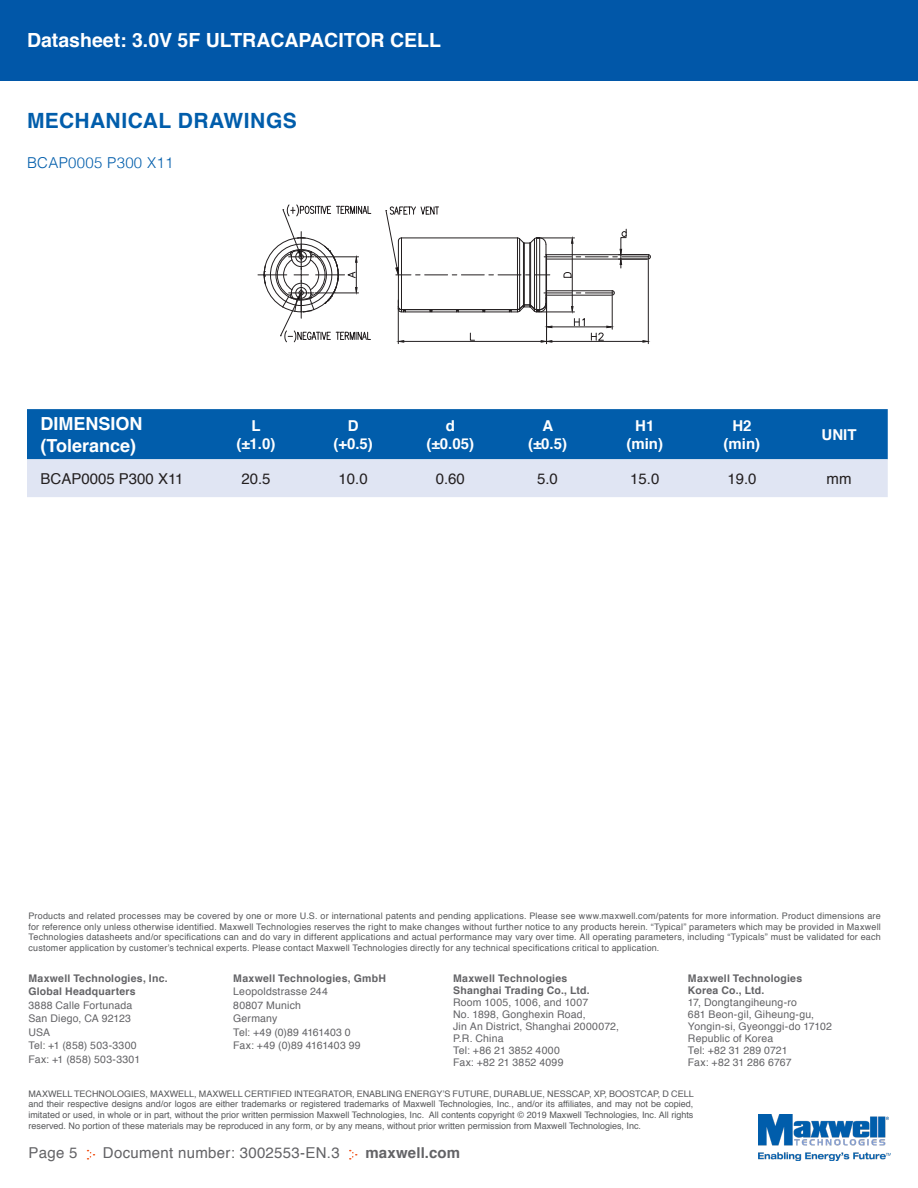
<style>
.page{position:relative;width:918px;height:1188px;background:#fff}
.page>*{position:absolute;margin:0;border:0;box-sizing:border-box;transform-origin:0 0}
.t1{font:700 21px "Helvetica";letter-spacing:.02em;color:#015dab}
.t2{font:700 19.5px "Helvetica";color:#fff}
.t3{font:700 18px "Helvetica";color:#fff}
.t4{font:700 15px "Helvetica";color:#fff}
.t5{font:15px "Helvetica";color:#231f20}
.t6{font:15px "Helvetica";letter-spacing:.02em;color:#636366}
.Subhead{font:300 15px "Helvetica";letter-spacing:.02em;color:#015dab}
.t7{font:700 15px "Helvetica";letter-spacing:.01em;color:#636366}
.t8{font:10.5px/12px "Helvetica";letter-spacing:.015em;color:#636366}
.t9{font:700 10.5px/12px "Helvetica";letter-spacing:.02em;color:#636366}
.t10{font:9px/10.8px "Helvetica";letter-spacing:.005em;color:#57585a;text-align:justify}
</style>
<div class="page">
<svg style="left:87px;top:1150px;width:8px;height:10px"></svg>
<svg style="left:349px;top:1150px;width:8px;height:10px"></svg>
<div style="left:0;top:0;width:918px;height:81px;background:#0157a8"></div>
<img style="left:758px;top:1115px;width:133px;height:46px">
<svg style="left:27px;top:409px;width:861px;height:88px;background:#6197ca"></svg>
<hr style="left:398px;top:241px;width:1px;height:66px;background:#231f20">
<hr style="left:546px;top:255px;width:1px;height:40px;background:#231f20">
<hr style="left:401px;top:238px;width:1px;height:72px;background:#231f20">
<hr style="left:517px;top:238px;width:1px;height:72px;background:#231f20">
<hr style="left:539px;top:238px;width:1px;height:72px;background:#231f20">
<hr style="left:536px;top:238px;width:1px;height:72px;background:#231f20">
<hr style="left:534px;top:239px;width:1px;height:70px;background:#231f20">
<hr style="left:519px;top:239px;width:1px;height:70px;background:#231f20">
<hr style="left:530px;top:243px;width:1px;height:62px;background:#231f20">
<hr style="left:523px;top:243px;width:1px;height:62px;background:#231f20">
<hr style="left:529px;top:243px;width:1px;height:62px;background:#231f20">
<hr style="left:524px;top:243px;width:1px;height:62px;background:#231f20">
<hr style="left:398px;top:308px;width:1px;height:36px;background:#231f20">
<hr style="left:546px;top:296px;width:1px;height:48px;background:#231f20">
<hr style="left:648px;top:260px;width:1px;height:84px;background:#231f20">
<hr style="left:551px;top:341px;width:93px;height:1px;background:#231f20">
<svg style="left:642px;top:340px;width:8px;height:3px"></svg>
<hr style="left:572px;top:242px;width:1px;height:65px;background:#231f20">
<svg style="left:396px;top:290px;width:219px;height:53px"></svg>
<svg style="left:258px;top:204px;width:114px;height:139px"></svg>
<svg style="left:385px;top:206px;width:266px;height:72px"></svg>
<h2 class="t2" style="left:27px;top:24px;width:415px">Datasheet: 3.0V 5F ULTRACAPACITOR CELL</h2>
<p class="t1" style="left:27px;top:103px;width:271px">MECHANICAL DRAWINGS</p>
<p class="Subhead" style="left:27px;top:150px;width:148px">BCAP0005 P300 X11</p>
<p class="t3" style="left:40px;top:409px;width:104px">DIMENSION</p>
<p class="t3" style="left:40px;top:431px;width:97px">(Tolerance)</p>
<p class="t4" style="left:252px;top:413px;width:11px">L</p>
<p class="t4" style="left:236px;top:431px;width:41px">(±1.0)</p>
<p class="t4" style="left:348px;top:413px;width:12px">D</p>
<p class="t4" style="left:333px;top:431px;width:41px">(+0.5)</p>
<p class="t4" style="left:446px;top:413px;width:11px">d</p>
<p class="t4" style="left:427px;top:431px;width:49px">(±0.05)</p>
<p class="t4" style="left:542px;top:413px;width:12px">A</p>
<p class="t4" style="left:528px;top:431px;width:41px">(±0.5)</p>
<p class="t4" style="left:635px;top:413px;width:21px">H1</p>
<p class="t4" style="left:626px;top:431px;width:38px">(min)</p>
<p class="t4" style="left:732px;top:413px;width:21px">H2</p>
<p class="t4" style="left:724px;top:431px;width:38px">(min)</p>
<p class="t4" style="left:822px;top:422px;width:36px">UNIT</p>
<p class="t5" style="left:40px;top:467px;width:145px">BCAP0005 P300 X11</p>
<p class="t5" style="left:241px;top:467px;width:31px">20.5</p>
<p class="t5" style="left:339px;top:467px;width:31px">10.0</p>
<p class="t5" style="left:436px;top:467px;width:31px">0.60</p>
<p class="t5" style="left:537px;top:467px;width:22px">5.0</p>
<p class="t5" style="left:630px;top:467px;width:31px">15.0</p>
<p class="t5" style="left:727px;top:467px;width:31px">19.0</p>
<p class="t5" style="left:827px;top:467px;width:26px">mm</p>
<p class="t10" style="left:28px;top:910px;width:854px">Products and related processes may be covered by one or more U.S. or international patents and pending applications. Please see www.maxwell.com/patents for more information. Product dimensions are for reference only unless otherwise identified. Maxwell Technologies reserves the right to make changes without further notice to any products herein. “Typical” parameters which may be provided in Maxwell Technologies datasheets and/or specifications can and do vary in different applications and actual performance may vary over time. All operating parameters, including “Typicals” must be validated for each customer application by customer’s technical experts. Please contact Maxwell Technologies directly for any technical specifications critical to application.</p>
<p class="t9" style="left:28px;top:971px;width:141px;line-height:13.5px">Maxwell Technologies, Inc.<br>Global Headquarters</p>
<p class="t8" style="left:28px;top:999px;width:113px;line-height:13.5px">3888 Calle Fortunada<br>San Diego, CA 92123<br>USA<br>Tel: +1 (858) 503-3300<br>Fax: +1 (858) 503-3301</p>
<p class="t9" style="left:233px;top:972px;width:154px">Maxwell Technologies, GmbH</p>
<p class="t8" style="left:233px;top:985px;width:129px;line-height:13.5px">Leopoldstrasse 244<br>80807 Munich<br>Germany<br>Tel: +49 (0)89 4161403 0<br>Fax: +49 (0)89 4161403 99</p>
<p class="t9" style="left:453px;top:972px;width:138px">Maxwell Technologies<br>Shanghai Trading Co., Ltd.</p>
<p class="t8" style="left:453px;top:996px;width:168px">Room 1005, 1006, and 1007<br>No. 1898, Gonghexin Road,<br>Jin An District, Shanghai 2000072,<br>P.R. China<br>Tel: +86 21 3852 4000<br>Fax: +82 21 3852 4099</p>
<p class="t9" style="left:688px;top:972px;width:116px">Maxwell Technologies<br>Korea Co., Ltd.</p>
<p class="t8" style="left:688px;top:996px;width:146px">17, Dongtangiheung-ro<br>681 Beon-gil, Giheung-gu,<br>Yongin-si, Gyeonggi-do 17102<br>Republic of Korea<br>Tel: +82 31 289 0721<br>Fax: +82 31 286 6767</p>
<p class="t10" style="left:28px;top:1088px;width:667px">MAXWELL TECHNOLOGIES, MAXWELL, MAXWELL CERTIFIED INTEGRATOR, ENABLING ENERGY’S FUTURE, DURABLUE, NESSCAP, XP, BOOSTCAP, D CELL and their respective designs and/or logos are either trademarks or registered trademarks of Maxwell Technologies, Inc., and/or its affiliates, and may not be copied, imitated or used, in whole or in part, without the prior written permission Maxwell Technologies, Inc. All contents copyright © 2019 Maxwell Technologies, Inc. All rights reserved. No portion of these materials may be reproduced in any form, or by any means, without prior written permission from Maxwell Technologies, Inc.</p>
<h3 class="t6" style="left:28px;top:1141px;width:51px">Page 5</h3>
<h3 class="t6" style="left:103px;top:1141px;width:238px">Document number: 3002553-EN.3</h3>
<h3 class="t7" style="left:365px;top:1141px;width:96px">maxwell.com</h3>
</div>
